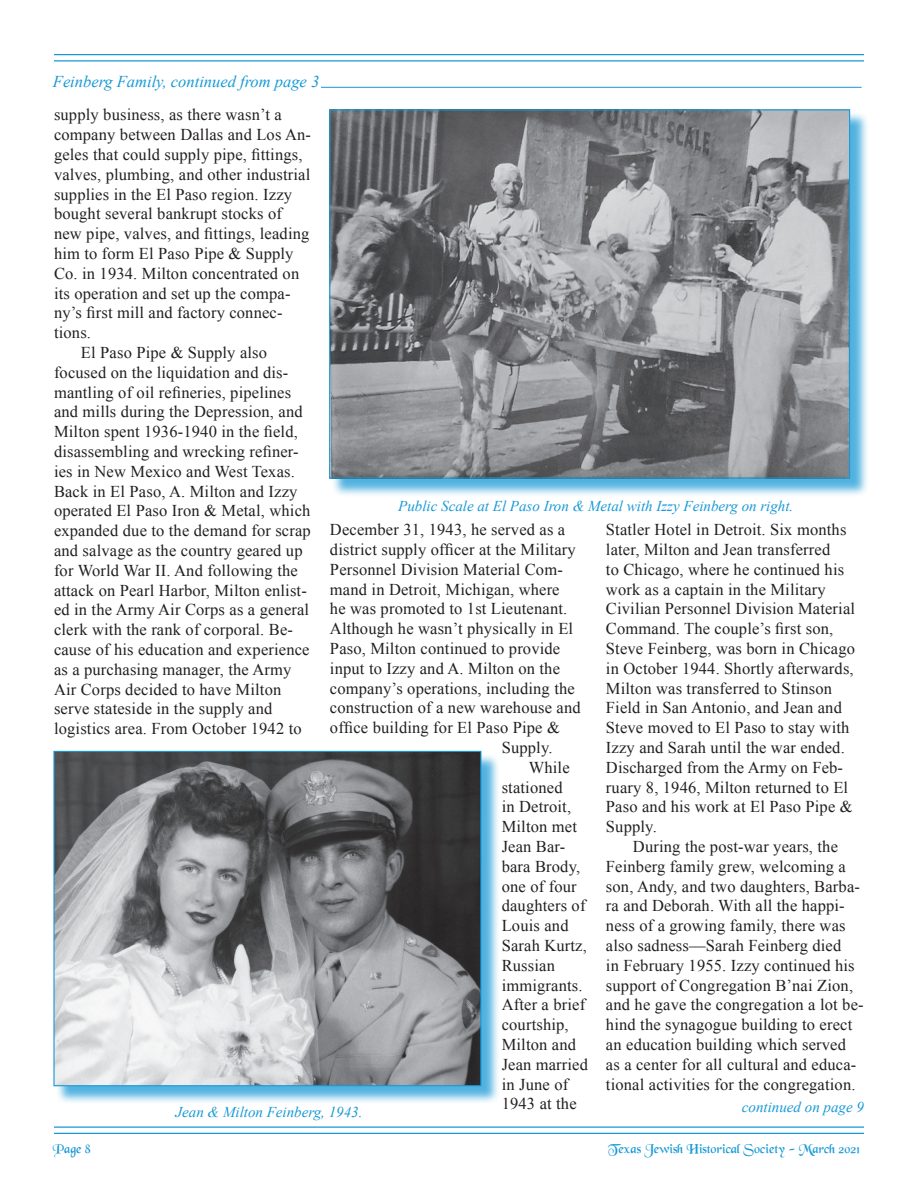
<style>
.page{position:relative;width:918px;height:1188px;background:#fff}
.page>*{position:absolute;margin:0;border:0;box-sizing:border-box;transform-origin:0 0}
.t1{font:16.5px/19.8px "Times New Roman";letter-spacing:.01em;color:#231f20}
.t2{font:italic 16.5px "Times New Roman";color:#1899d6}
.t3{font:italic 15px "Times New Roman";color:#1899d6}
.t4{font:13.5px "Black Chancery";color:#1899d6}
</style>
<div class="page">
<hr style="left:54px;top:1126px;width:810px;height:2px;background:#1899d6">
<hr style="left:54px;top:1133px;width:810px;height:1px;background:#1899d6">
<hr style="left:54px;top:54px;width:810px;height:1px;background:#1899d6">
<hr style="left:54px;top:60px;width:810px;height:2px;background:#1899d6">
<div style="left:56px;top:753px;width:444px;height:352px;background:#1899d6;opacity:.75"></div>
<img style="left:55px;top:753px;width:424px;height:331px">
<div style="left:53px;top:751px;width:428px;height:335px;border:1px solid #1899d6"></div>
<div style="left:331px;top:112px;width:538px;height:385px;background:#1899d6;opacity:.75"></div>
<img style="left:331px;top:111px;width:517px;height:366px">
<hr style="left:321px;top:87px;width:541px;height:1px;background:#1899d6">
<p class="t2" style="left:53px;top:71px;width:268px">Feinberg Family, continued from page 3</p>
<p class="t1" style="left:54px;top:105px;width:229px">supply business, as there wasn’t a</p>
<p class="t1" style="left:54px;top:125px;width:259px">company between Dallas and Los An-</p>
<p class="t1" style="left:54px;top:144px;width:250px">geles that could supply pipe, fittings,</p>
<p class="t1" style="left:54px;top:164px;width:258px">valves, plumbing, and other industrial</p>
<p class="t1" style="left:54px;top:184px;width:240px">supplies in the El Paso region. Izzy</p>
<p class="t1" style="left:54px;top:204px;width:229px">bought several bankrupt stocks of</p>
<p class="t1" style="left:54px;top:224px;width:257px">new pipe, valves, and fittings, leading</p>
<p class="t1" style="left:54px;top:243px;width:241px">him to form El Paso Pipe &amp; Supply</p>
<p class="t1" style="left:54px;top:263px;width:247px">Co. in 1934. Milton concentrated on</p>
<p class="t1" style="left:54px;top:283px;width:238px">its operation and set up the compa-</p>
<p class="t1" style="left:54px;top:303px;width:230px">ny’s first mill and factory connec-</p>
<p class="t1" style="left:54px;top:323px;width:39px">tions.</p>
<p class="t1" style="left:81px;top:342px;width:188px">El Paso Pipe &amp; Supply also</p>
<p class="t1" style="left:54px;top:362px;width:236px">focused on the liquidation and dis-</p>
<p class="t1" style="left:54px;top:382px;width:239px">mantling of oil refineries, pipelines</p>
<p class="t1" style="left:54px;top:402px;width:250px">and mills during the Depression, and</p>
<p class="t1" style="left:54px;top:422px;width:245px">Milton spent 1936-1940 in the field,</p>
<p class="t1" style="left:54px;top:441px;width:246px">disassembling and wrecking refiner-</p>
<p class="t1" style="left:54px;top:461px;width:242px">ies in New Mexico and West Texas.</p>
<p class="t1" style="left:54px;top:481px;width:245px">Back in El Paso, A. Milton and Izzy</p>
<p class="t1" style="left:54px;top:501px;width:258px">operated El Paso Iron &amp; Metal, which</p>
<p class="t1" style="left:54px;top:521px;width:258px">expanded due to the demand for scrap</p>
<p class="t1" style="left:54px;top:540px;width:250px">and salvage as the country geared up</p>
<p class="t1" style="left:54px;top:560px;width:245px">for World War II. And following the</p>
<p class="t1" style="left:54px;top:580px;width:254px">attack on Pearl Harbor, Milton enlist-</p>
<p class="t1" style="left:54px;top:600px;width:257px">ed in the Army Air Corps as a general</p>
<p class="t1" style="left:54px;top:620px;width:241px">clerk with the rank of corporal. Be-</p>
<p class="t1" style="left:54px;top:639px;width:257px">cause of his education and experience</p>
<p class="t1" style="left:54px;top:659px;width:239px">as a purchasing manager, the Army</p>
<p class="t1" style="left:54px;top:679px;width:229px">Air Corps decided to have Milton</p>
<p class="t1" style="left:54px;top:699px;width:220px">serve stateside in the supply and</p>
<p class="t1" style="left:54px;top:719px;width:249px">logistics area. From October 1942 to</p>
<p class="t3" style="left:398px;top:496px;width:397px">Public Scale at El Paso Iron &amp; Metal with Izzy Feinberg on right.</p>
<p class="t1" style="left:330px;top:520px;width:237px">December 31, 1943, he served as a</p>
<p class="t1" style="left:330px;top:539px;width:247px">district supply officer at the Military</p>
<p class="t1" style="left:330px;top:559px;width:234px">Personnel Division Material Com-</p>
<p class="t1" style="left:330px;top:579px;width:231px">mand in Detroit, Michigan, where</p>
<p class="t1" style="left:330px;top:599px;width:239px">he was promoted to 1st Lieutenant.</p>
<p class="t1" style="left:330px;top:619px;width:245px">Although he wasn’t physically in El</p>
<p class="t1" style="left:330px;top:638px;width:232px">Paso, Milton continued to provide</p>
<p class="t1" style="left:330px;top:658px;width:232px">input to Izzy and A. Milton on the</p>
<p class="t1" style="left:330px;top:678px;width:246px">company’s operations, including the</p>
<p class="t1" style="left:330px;top:698px;width:252px">construction of a new warehouse and</p>
<p class="t1" style="left:330px;top:718px;width:231px">office building for El Paso Pipe &amp;</p>
<p class="t1" style="left:502px;top:737px;width:52px">Supply.</p>
<p class="t1" style="left:529px;top:757px;width:42px">While</p>
<p class="t1" style="left:502px;top:777px;width:62px">stationed</p>
<p class="t1" style="left:502px;top:797px;width:71px">in Detroit,</p>
<p class="t1" style="left:502px;top:817px;width:77px">Milton met</p>
<p class="t1" style="left:502px;top:836px;width:65px">Jean Bar-</p>
<p class="t1" style="left:502px;top:856px;width:80px">bara Brody,</p>
<p class="t1" style="left:502px;top:876px;width:76px">one of four</p>
<p class="t1" style="left:502px;top:896px;width:85px">daughters of</p>
<p class="t1" style="left:502px;top:916px;width:68px">Louis and</p>
<p class="t1" style="left:502px;top:935px;width:87px">Sarah Kurtz,</p>
<p class="t1" style="left:502px;top:955px;width:55px">Russian</p>
<p class="t1" style="left:502px;top:975px;width:82px">immigrants.</p>
<p class="t1" style="left:502px;top:995px;width:85px">After a brief</p>
<p class="t1" style="left:502px;top:1015px;width:69px">courtship,</p>
<p class="t1" style="left:502px;top:1034px;width:76px">Milton and</p>
<p class="t1" style="left:502px;top:1054px;width:88px">Jean married</p>
<p class="t1" style="left:502px;top:1074px;width:68px">in June of</p>
<p class="t1" style="left:502px;top:1094px;width:76px">1943 at the</p>
<p class="t1" style="left:606px;top:520px;width:251px">Statler Hotel in Detroit. Six months later, Milton and Jean transferred<br>to Chicago, where he continued his work as a captain in the Military<br>Civilian Personnel Division Material<br>Command. The couple’s first son,<br>Steve Feinberg, was born in Chicago in October 1944. Shortly afterwards,<br>Milton was transferred to Stinson<br>Field in San Antonio, and Jean and<br>Steve moved to El Paso to stay with<br>Izzy and Sarah until the war ended.<br>Discharged from the Army on Feb&shy;ruary 8, 1946, Milton returned to El<br>Paso and his work at El Paso Pipe &amp;<br>Supply.</p>
<p class="t1" style="left:606px;top:836px;width:259px;text-indent:27px">During the post-war years, the Feinberg family grew, welcoming a son, Andy, and two daughters, Barba&shy;ra and Deborah. With all the happi&shy;ness of a growing family, there was also sadness—Sarah Feinberg died<br>in February 1955. Izzy continued his support of Congregation B’nai Zion, and he gave the congregation a lot be&shy;hind the synagogue building to erect an education building which served as a center for all cultural and educa&shy;tional activities for the congregation.</p>
<p class="t3" style="left:742px;top:1097px;width:124px">continued on page 9</p>
<p class="t3" style="left:176px;top:1102px;width:188px">Jean &amp; Milton Feinberg, 1943.</p>
<p class="t4" style="left:53px;top:1142px;width:39px">Page 8</p>
<p class="t4" style="left:608px;top:1142px;width:253px">Texas Jewish Historical Society - March 2021</p>
</div>
